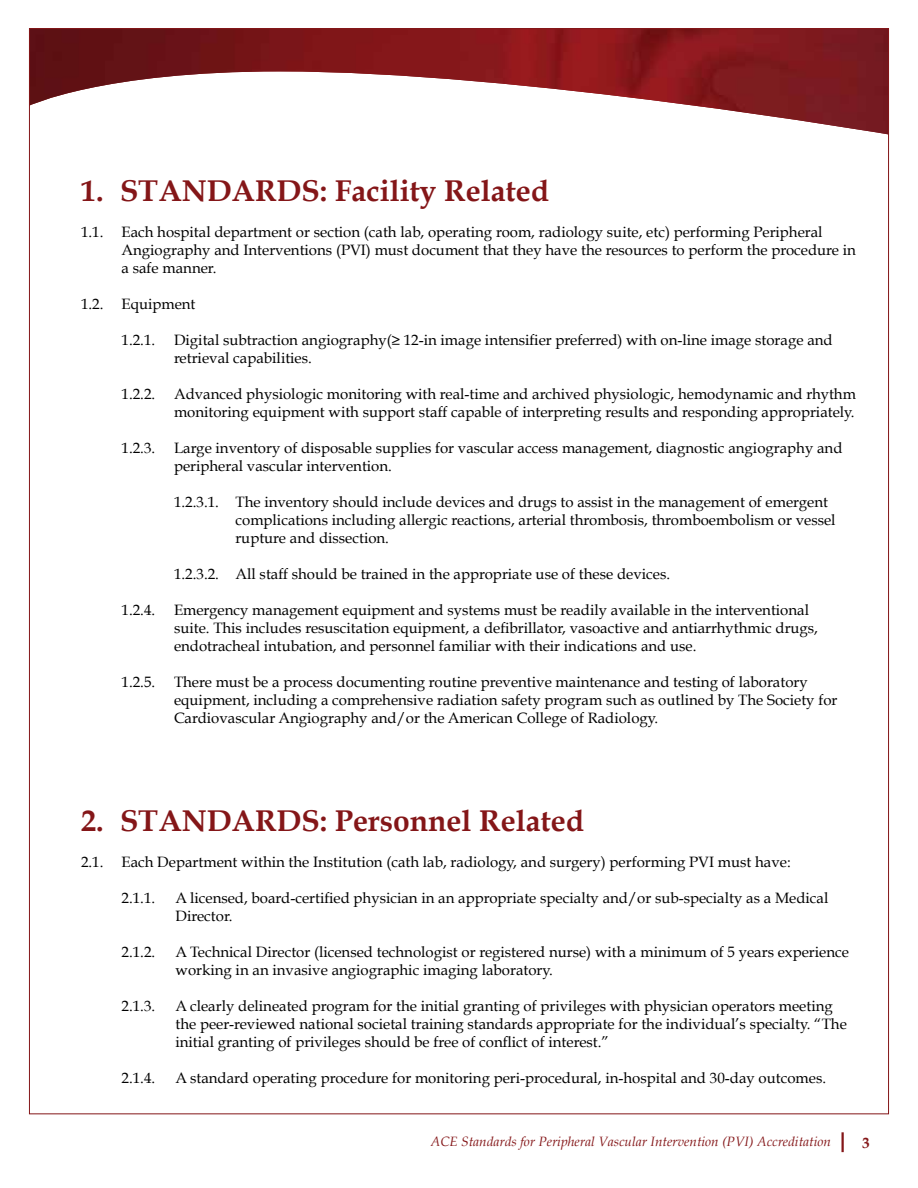
<style>
.page{position:relative;width:918px;height:1188px;background:#fff}
.page>*{position:absolute;margin:0;border:0;box-sizing:border-box;transform-origin:0 0}
.t1{font:700 30px "Book Antiqua";color:#841618}
.t2{font:15px/18px "Book Antiqua";color:#000}
.t3{font:700 15px "Book Antiqua";color:#841618}
.t4{font:italic 13.5px "Book Antiqua";color:#841618}
</style>
<div class="page">
<hr style="left:841px;top:1132px;width:3px;height:20px;background:#841618">
<img style="left:31px;top:30px;width:856px;height:104px">
<h1 class="t1" style="left:81px;top:173px;width:470px">1. STANDARDS: Facility Related</h1>
<p class="t2" style="left:122px;top:223px;width:736px;text-indent:-40px">1.1. Each hospital department or section (cath lab, operating room, radiology suite, etc) performing Peripheral<br>Angiography and Interventions (PVI) must document that they have the resources to perform the procedure in a safe manner.</p>
<p class="t2" style="left:81px;top:295px;width:116px">1.2. Equipment</p>
<p class="t2" style="left:122px;top:331px;width:35px">1.2.1.</p>
<p class="t2" style="left:174px;top:331px;width:660px">Digital subtraction angiography(≥ 12-in image intensifier preferred) with on-line image storage and retrieval capabilities.</p>
<p class="t2" style="left:122px;top:385px;width:35px">1.2.2.</p>
<p class="t2" style="left:174px;top:385px;width:683px">Advanced physiologic monitoring with real-time and archived physiologic, hemodynamic and rhythm monitoring equipment with support staff capable of interpreting results and responding appropriately.</p>
<p class="t2" style="left:122px;top:439px;width:35px">1.2.3.</p>
<p class="t2" style="left:174px;top:439px;width:670px">Large inventory of disposable supplies for vascular access management, diagnostic angiography and peripheral vascular intervention.</p>
<p class="t2" style="left:236px;top:493px;width:602px;text-indent:-62px">1.2.3.1. The inventory should include devices and drugs to assist in the management of emergent complications including allergic reactions, arterial thrombosis, thromboembolism or vessel rupture and dissection.</p>
<p class="t2" style="left:174px;top:565px;width:498px">1.2.3.2. All staff should be trained in the appropriate use of these devices.</p>
<p class="t2" style="left:122px;top:601px;width:35px">1.2.4.</p>
<p class="t2" style="left:174px;top:601px;width:645px">Emergency management equipment and systems must be readily available in the interventional suite. This includes resuscitation equipment, a defibrillator, vasoactive and antiarrhythmic drugs, endotracheal intubation, and personnel familiar with their indications and use.</p>
<p class="t2" style="left:122px;top:673px;width:35px">1.2.5.</p>
<p class="t2" style="left:174px;top:673px;width:665px">There must be a process documenting routine preventive maintenance and testing of laboratory equipment, including a comprehensive radiation safety program such as outlined by The Society for<br>Cardiovascular Angiography and/or the American College of Radiology.</p>
<h1 class="t1" style="left:81px;top:803px;width:505px">2. STANDARDS: Personnel Related</h1>
<p class="t2" style="left:81px;top:853px;width:711px">2.1. Each Department within the Institution (cath lab, radiology, and surgery) performing PVI must have:</p>
<p class="t2" style="left:122px;top:889px;width:35px">2.1.1.</p>
<p class="t2" style="left:176px;top:889px;width:654px">A licensed, board-certified physician in an appropriate specialty and/or sub-specialty as a Medical<br>Director.</p>
<p class="t2" style="left:122px;top:943px;width:35px">2.1.2.</p>
<p class="t2" style="left:176px;top:943px;width:675px">A Technical Director (licensed technologist or registered nurse) with a minimum of 5 years experience working in an invasive angiographic imaging laboratory.</p>
<p class="t2" style="left:122px;top:997px;width:35px">2.1.3.</p>
<p class="t2" style="left:176px;top:997px;width:673px">A clearly delineated program for the initial granting of privileges with physician operators meeting the peer-reviewed national societal training standards appropriate for the individual’s specialty. “The initial granting of privileges should be free of conflict of interest.”</p>
<p class="t2" style="left:122px;top:1069px;width:35px">2.1.4.</p>
<p class="t2" style="left:176px;top:1069px;width:652px">A standard operating procedure for monitoring peri-procedural, in-hospital and 30-day outcomes.</p>
<p class="t4" style="left:431px;top:1134px;width:402px">ACE Standards for Peripheral Vascular Intervention (PVI) Accreditation</p>
<p class="t3" style="left:862px;top:1134px;width:9px">3</p>
</div>
